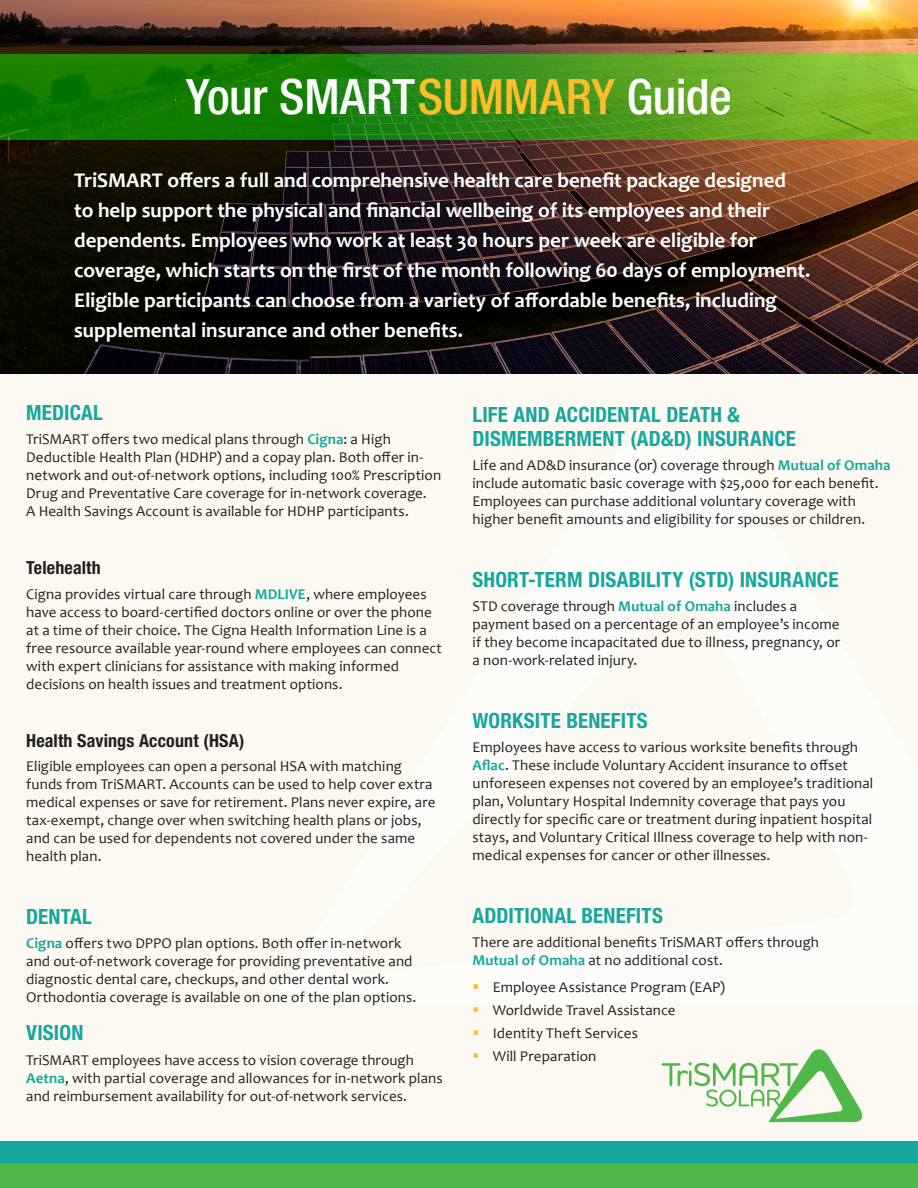
<style>
.page{position:relative;width:918px;height:1188px;background:#fbf9f1}
.page>*{position:absolute;margin:0;border:0;box-sizing:border-box;transform-origin:0 0}
.Body_Text_Bold{font:500 condensed 48.9px "Helvetica Neue LT Std";letter-spacing:-.005em;color:#fff}
.Body_Text{font:700 21px/30px "Candara";letter-spacing:-.005em;color:#fff}
.Subhead_1{font:700 condensed 21px/24px "Helvetica Neue LT Std";letter-spacing:.01em;color:#17a79e}
.Subhead_2{font:700 condensed 18px "Helvetica Neue LT Std";letter-spacing:.01em;color:#231f20}
.Body_Text-2{font:15px/18px "Candara";letter-spacing:.005em;color:#231f20}
.s1{color:#febe2a}
.s2{font-weight:700;color:#17a79e}
</style>
<div class="page">
<div style="left:0;top:1156px;width:918px;height:32px;background:#4fb848"></div>
<div style="left:0;top:1142px;width:918px;height:21px;background:#17a79e"></div>
<img style="left:0;top:0;width:918px;height:374px">
<svg style="left:0;top:54px;width:918px;height:86px;background:#3a9315"></svg>
<svg style="left:662px;top:1049px;width:201px;height:73px"></svg>
<p class="Body_Text_Bold" style="left:186px;top:68px;width:547px">Your SMART<span class="s1">SUMMARY</span> Guide</p>
<p class="Body_Text" style="left:74px;top:165px;width:738px">TriSMART offers a full and comprehensive health care benefit package designed to help support the physical and financial wellbeing of its employees and their dependents. Employees who work at least 30 hours per week are eligible for coverage, which starts on the first of the month following 60 days of employment.<br>Eligible participants can choose from a variety of affordable benefits, including supplemental insurance and other benefits.</p>
<p class="Subhead_1" style="left:26px;top:400px;width:78px">MEDICAL</p>
<p class="Body_Text-2" style="left:26px;top:430px;width:417px">TriSMART offers two medical plans through <span class="s2">Cigna</span>: a High Deductible Health Plan (HDHP) and a copay plan. Both offer in&shy;network and out-of-network options, including 100% Prescription Drug and Preventative Care coverage for in-network coverage.<br>A Health Savings Account is available for HDHP participants.</p>
<p class="Subhead_2" style="left:26px;top:557px;width:76px">Telehealth</p>
<p class="Body_Text-2" style="left:26px;top:585px;width:417px">Cigna provides virtual care through <span class="s2">MDLIVE</span>, where employees have access to board-certified doctors online or over the phone at a time of their choice. The Cigna Health Information Line is a free resource available year-round where employees can connect with expert clinicians for assistance with making informed decisions on health issues and treatment options.</p>
<p class="Subhead_2" style="left:26px;top:729px;width:220px">Health Savings Account (HSA)</p>
<p class="Body_Text-2" style="left:26px;top:757px;width:411px">Eligible employees can open a personal HSA with matching funds from TriSMART. Accounts can be used to help cover extra medical expenses or save for retirement. Plans never expire, are tax-exempt, change over when switching health plans or jobs, and can be used for dependents not covered under the same health plan.</p>
<p class="Subhead_1" style="left:26px;top:904px;width:67px">DENTAL</p>
<p class="Body_Text-2" style="left:26px;top:934px;width:392px"><span class="s2">Cigna</span> offers two DPPO plan options. Both offer in-network and out-of-network coverage for providing preventative and diagnostic dental care, checkups, and other dental work.<br>Orthodontia coverage is available on one of the plan options.</p>
<p class="Subhead_1" style="left:26px;top:1020px;width:59px">VISION</p>
<p class="Body_Text-2" style="left:26px;top:1051px;width:418px">TriSMART employees have access to vision coverage through<br><span class="s2">Aetna</span>, with partial coverage and allowances for in-network plans and reimbursement availability for out-of-network services.</p>
<p class="Subhead_1" style="left:472px;top:402px;width:325px">LIFE AND ACCIDENTAL DEATH &amp;<br>DISMEMBERMENT (AD&amp;D) INSURANCE</p>
<p class="Body_Text-2" style="left:472px;top:456px;width:419px">Life and AD&amp;D insurance (or) coverage through <span class="s2">Mutual of Omaha </span>include automatic basic coverage with $25,000 for each benefit.<br>Employees can purchase additional voluntary coverage with higher benefit amounts and eligibility for spouses or children.</p>
<p class="Subhead_1" style="left:472px;top:567px;width:367px">SHORT-TERM DISABILITY (STD) INSURANCE</p>
<p class="Body_Text-2" style="left:472px;top:597px;width:369px">STD coverage through <span class="s2">Mutual of Omaha</span> includes a payment based on a percentage of an employee’s income if they become incapacitated due to illness, pregnancy, or a non-work-related injury.</p>
<p class="Subhead_1" style="left:472px;top:708px;width:177px">WORKSITE BENEFITS</p>
<p class="Body_Text-2" style="left:472px;top:738px;width:402px">Employees have access to various worksite benefits through <span class="s2">Aflac</span>. These include Voluntary Accident insurance to offset unforeseen expenses not covered by an employee’s traditional plan, Voluntary Hospital Indemnity coverage that pays you directly for specific care or treatment during inpatient hospital stays, and Voluntary Critical Illness coverage to help with non&shy;medical expenses for cancer or other illnesses.</p>
<p class="Subhead_1" style="left:472px;top:903px;width:192px">ADDITIONAL BENEFITS</p>
<p class="Body_Text-2" style="left:472px;top:933px;width:348px">There are additional benefits TriSMART offers through<br><span class="s2">Mutual of Omaha</span> at no additional cost.</p>
<p class="Body_Text-2" style="left:493px;top:978px;width:234px">Employee Assistance Program (EAP)</p>
<p class="Body_Text-2" style="left:493px;top:1001px;width:184px">Worldwide Travel Assistance</p>
<p class="Body_Text-2" style="left:493px;top:1024px;width:147px">Identity Theft Services</p>
<p class="Body_Text-2" style="left:493px;top:1047px;width:105px">Will Preparation</p>
</div>
